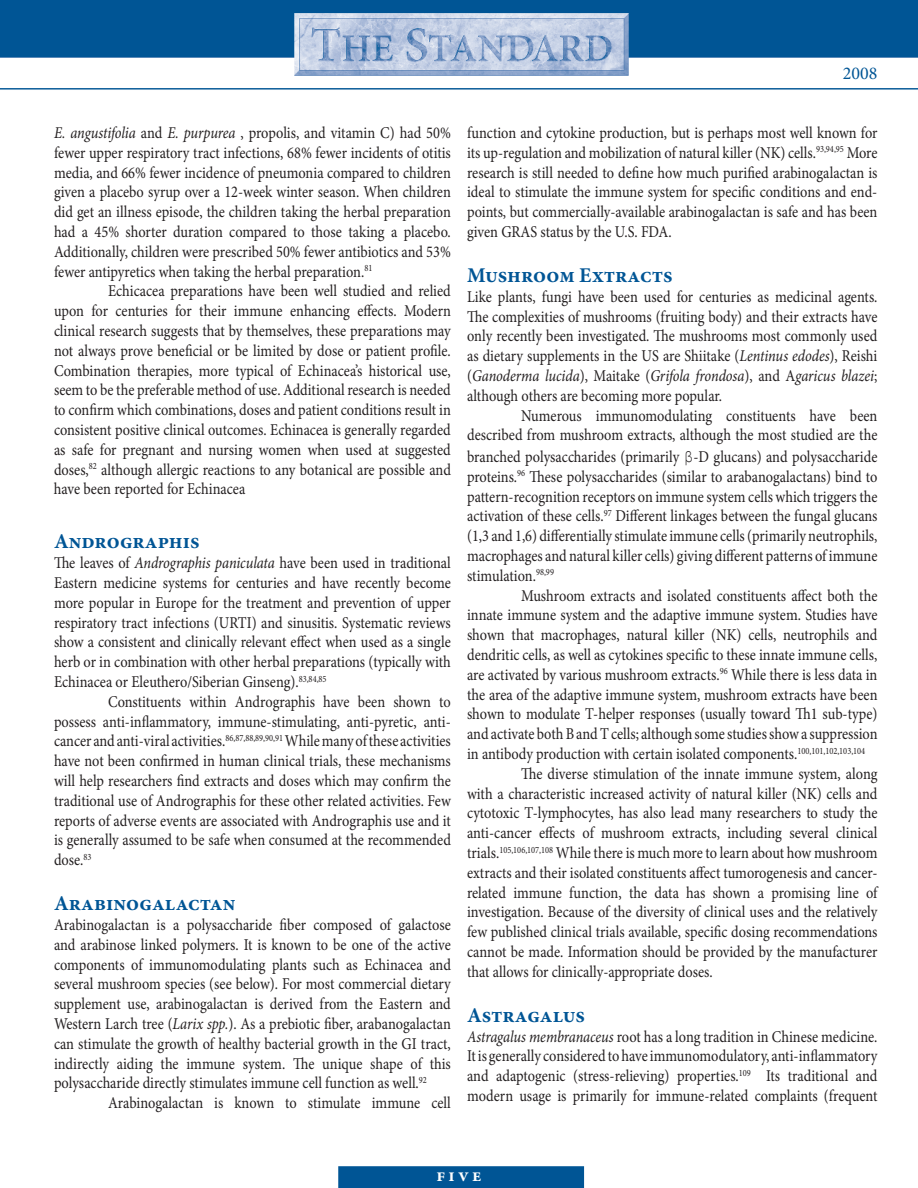
<style>
.page{position:relative;width:918px;height:1188px;background:#fff}
.page>*{position:absolute;margin:0;border:0;box-sizing:border-box;transform-origin:0 0}
.t1{font:700 21px "Minion Pro";color:#005595}
.t2{font:700 18px "Minion Pro";color:#fff}
.t3{font:18px "Minion Pro";color:#005595}
.t4{font:16.5px/19.8px "Minion Pro";color:#231f20;text-align:justify;scale:.87 1}
.s1{font-style:italic}
.s2{font-family:"Courier New";font-size:18px}
</style>
<div class="page">
<img style="left:0;top:0;width:918px;height:1188px">
<p class="t3" style="left:843px;top:61px;width:36px">2008</p>
<p class="t4" style="left:54px;top:123px;width:458px"><span class="s1">E. angustifolia</span> and <span class="s1">E. purpurea</span> , propolis, and vitamin C) had 50% fewer upper respiratory tract infections, 68% fewer incidents of otitis media, and 66% fewer incidence of pneumonia compared to children given a placebo syrup over a 12-week winter season. When children did get an illness episode, the children taking the herbal preparation had a 45% shorter duration compared to those taking a placebo.<br>Additionally, children were prescribed 50% fewer antibiotics and 53% fewer antipyretics when taking the herbal preparation.<sup>81</sup></p>
<p class="t4" style="left:54px;top:281px;width:458px;text-indent:54px">Echicacea preparations have been well studied and relied upon for centuries for their immune enhancing effects. Modern clinical research suggests that by themselves, these preparations may not always prove beneficial or be limited by dose or patient profile.<br>Combination therapies, more typical of Echinacea’s historical use, seem to be the preferable method of use. Additional research is needed to confirm which combinations, doses and patient conditions result in consistent positive clinical outcomes. Echinacea is generally regarded as safe for pregnant and nursing women when used at suggested doses,<sup>82</sup> although allergic reactions to any botanical are possible and have been reported for Echinacea</p>
<p class="t1" style="left:54px;top:527px;width:147px">Andrographis</p>
<p class="t4" style="left:54px;top:553px;width:458px">The leaves of <span class="s1">Andrographis paniculata</span> have been used in traditional Eastern medicine systems for centuries and have recently become more popular in Europe for the treatment and prevention of upper respiratory tract infections (URTI) and sinusitis. Systematic reviews show a consistent and clinically relevant effect when used as a single herb or in combination with other herbal preparations (typically with Echinacea or Eleuthero/Siberian Ginseng).<sup>83,84,85</sup></p>
<p class="t4" style="left:54px;top:692px;width:458px;text-indent:54px">Constituents within Andrographis have been shown to possess anti-inflammatory, immune-stimulating, anti-pyretic, anti&shy;cancer and anti-viral activities.<sup>86,87,88,89,90,91</sup> While many of these activities have not been confirmed in human clinical trials, these mechanisms will help researchers find extracts and doses which may confirm the traditional use of Andrographis for these other related activities. Few reports of adverse events are associated with Andrographis use and it is generally assumed to be safe when consumed at the recommended dose.<sup>83</sup></p>
<p class="t1" style="left:54px;top:889px;width:183px">Arabinogalactan</p>
<p class="t4" style="left:54px;top:915px;width:458px">Arabinogalactan is a polysaccharide fiber composed of galactose and arabinose linked polymers. It is known to be one of the active components of immunomodulating plants such as Echinacea and several mushroom species (see below). For most commercial dietary supplement use, arabinogalactan is derived from the Eastern and Western Larch tree (<span class="s1">Larix spp.</span>). As a prebiotic fiber, arabanogalactan can stimulate the growth of healthy bacterial growth in the GI tract, indirectly aiding the immune system. The unique shape of this polysaccharide directly stimulates immune cell function as well.<sup>92</sup></p>
<p class="t4" style="left:108px;top:1093px;width:396px">Arabinogalactan is known to stimulate immune cell</p>
<p class="t4" style="left:467px;top:123px;width:473px">function and cytokine production, but is perhaps most well known for its up-regulation and mobilization of natural killer (NK) cells.<sup>93,94,95</sup> More research is still needed to define how much purified arabinogalactan is ideal to stimulate the immune system for specific conditions and end&shy;points, but commercially-available arabinogalactan is safe and has been given GRAS status by the U.S. FDA.</p>
<p class="t1" style="left:467px;top:260px;width:207px">Mushroom Extracts</p>
<p class="t4" style="left:467px;top:287px;width:473px">Like plants, fungi have been used for centuries as medicinal agents.<br>The complexities of mushrooms (fruiting body) and their extracts have only recently been investigated. The mushrooms most commonly used as dietary supplements in the US are Shiitake (<span class="s1">Lentinus edodes</span>), Reishi (<span class="s1">Ganoderma lucida</span>), Maitake (<span class="s1">Grifola frondosa</span>), and A<span class="s1">garicus blazei</span>; although others are becoming more popular.</p>
<p class="t4" style="left:467px;top:406px;width:473px;text-align:right">Numerous immunomodulating constituents have been described from mushroom extracts, although the most studied are the</p>
<p class="t4" style="left:467px;top:447px;width:473px">branched polysaccharides (primarily <span class="s2">β</span>-D glucans) and polysaccharide proteins.<sup>96</sup> These polysaccharides (similar to arabanogalactans) bind to pattern-recognition receptors on immune system cells which triggers the activation of these cells.<sup>97</sup> Different linkages between the fungal glucans (1,3 and 1,6) differentially stimulate immune cells (primarily neutrophils, macrophages and natural killer cells) giving different patterns of immune stimulation.<sup>98,99</sup></p>
<p class="t4" style="left:521px;top:586px;width:411px">Mushroom extracts and isolated constituents affect both the</p>
<p class="t4" style="left:467px;top:605px;width:473px">innate immune system and the adaptive immune system. Studies have</p>
<p class="t4" style="left:467px;top:625px;width:473px">shown that macrophages, natural killer (NK) cells, neutrophils and</p>
<p class="t4" style="left:467px;top:645px;width:473px">dendritic cells, as well as cytokines specific to these innate immune cells,</p>
<p class="t4" style="left:467px;top:665px;width:473px">are activated by various mushroom extracts.<sup>96</sup> While there is less data in</p>
<p class="t4" style="left:467px;top:685px;width:473px">the area of the adaptive immune system, mushroom extracts have been</p>
<p class="t4" style="left:467px;top:704px;width:473px">shown to modulate T-helper responses (usually toward Th1 sub-type)</p>
<p class="t4" style="left:467px;top:724px;width:473px">and activate both B and T cells; although some studies show a suppression</p>
<p class="t4" style="left:467px;top:744px;width:459px">in antibody production with certain isolated components.<sup>100,101,102,103,104</sup></p>
<p class="t4" style="left:521px;top:764px;width:411px">The diverse stimulation of the innate immune system, along</p>
<p class="t4" style="left:467px;top:784px;width:473px">with a characteristic increased activity of natural killer (NK) cells and</p>
<p class="t4" style="left:467px;top:803px;width:473px">cytotoxic T-lymphocytes, has also lead many researchers to study the</p>
<p class="t4" style="left:467px;top:823px;width:473px">anti-cancer effects of mushroom extracts, including several clinical</p>
<p class="t4" style="left:467px;top:843px;width:473px">trials.<sup>105,106,107,108</sup> While there is much more to learn about how mushroom</p>
<p class="t4" style="left:467px;top:863px;width:473px">extracts and their isolated constituents affect tumorogenesis and cancer-</p>
<p class="t4" style="left:467px;top:883px;width:473px">related immune function, the data has shown a promising line of</p>
<p class="t4" style="left:467px;top:902px;width:473px">investigation. Because of the diversity of clinical uses and the relatively</p>
<p class="t4" style="left:467px;top:922px;width:473px">few published clinical trials available, specific dosing recommendations</p>
<p class="t4" style="left:467px;top:942px;width:473px">cannot be made. Information should be provided by the manufacturer</p>
<p class="t4" style="left:467px;top:962px;width:284px">that allows for clinically-appropriate doses.</p>
<p class="t1" style="left:467px;top:1000px;width:119px">Astragalus</p>
<p class="t4" style="left:467px;top:1027px;width:473px"><span class="s1">Astragalus membranaceus</span> root has a long tradition in Chinese medicine.<br>It is generally considered to have immunomodulatory, anti-inflammatory and adaptogenic (stress-relieving) properties.<sup>109</sup> Its traditional and modern usage is primarily for immune-related complaints (frequent</p>
<p class="t2" style="left:436px;top:1163px;width:47px">five</p>
</div>
